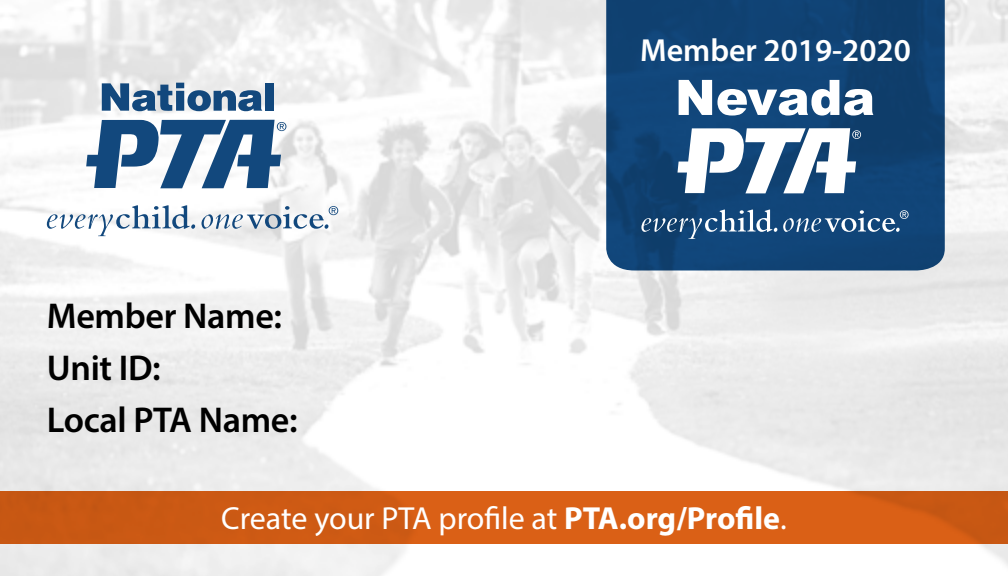
<style>
.page{position:relative;width:1008px;height:576px;background:#fff}
.page>*{position:absolute;margin:0;border:0;box-sizing:border-box;transform-origin:0 0}
.t1{font:600 36px/52px "Myriad Pro";letter-spacing:-.01em;color:#000}
.t2{font:32px "Myriad Pro";letter-spacing:-.005em;color:#fff}
.t3{font:600 32px "Myriad Pro";color:#fff}
.s1{font-weight:700}
</style>
<div class="page">
<div style="left:0;top:491px;width:1008px;height:53px;background:linear-gradient(to bottom,#d15c15,#d45d15)"></div>
<svg style="left:606px;top:0;width:339px;height:271px;background:#124475"></svg>
<svg style="left:47px;top:205px;width:148px;height:31px"></svg>
<svg style="left:202px;top:206px;width:136px;height:23px"></svg>
<svg style="left:86px;top:120px;width:200px;height:68px"></svg>
<svg style="left:102px;top:83px;width:70px;height:28px;background:#6486a7"></svg>
<div style="left:176px;top:91px;width:8px;height:20px;background:#12487d"></div>
<div style="left:176px;top:83px;width:8px;height:5px;background:#12487d"></div>
<svg style="left:187px;top:90px;width:75px;height:21px;background:#5a7ea2"></svg>
<div style="left:265px;top:83px;width:9px;height:28px;background:#12487d"></div>
<svg style="left:641px;top:210px;width:136px;height:29px;background:#3a648d"></svg>
<svg style="left:783px;top:210px;width:126px;height:22px;background:#406a93"></svg>
<svg style="left:678px;top:128px;width:183px;height:65px"></svg>
<svg style="left:679px;top:80px;width:194px;height:36px"></svg>
<p class="t1" style="left:47px;top:289px;width:252px">Member Name:<br>Unit ID:<br>Local PTA Name:</p>
<p class="t3" style="left:640px;top:30px;width:272px">Member 2019-2020</p>
<p class="t2" style="left:221px;top:499px;width:567px">Create your PTA profile at <span class="s1">PTA.org/Profile</span>.</p>
</div>
